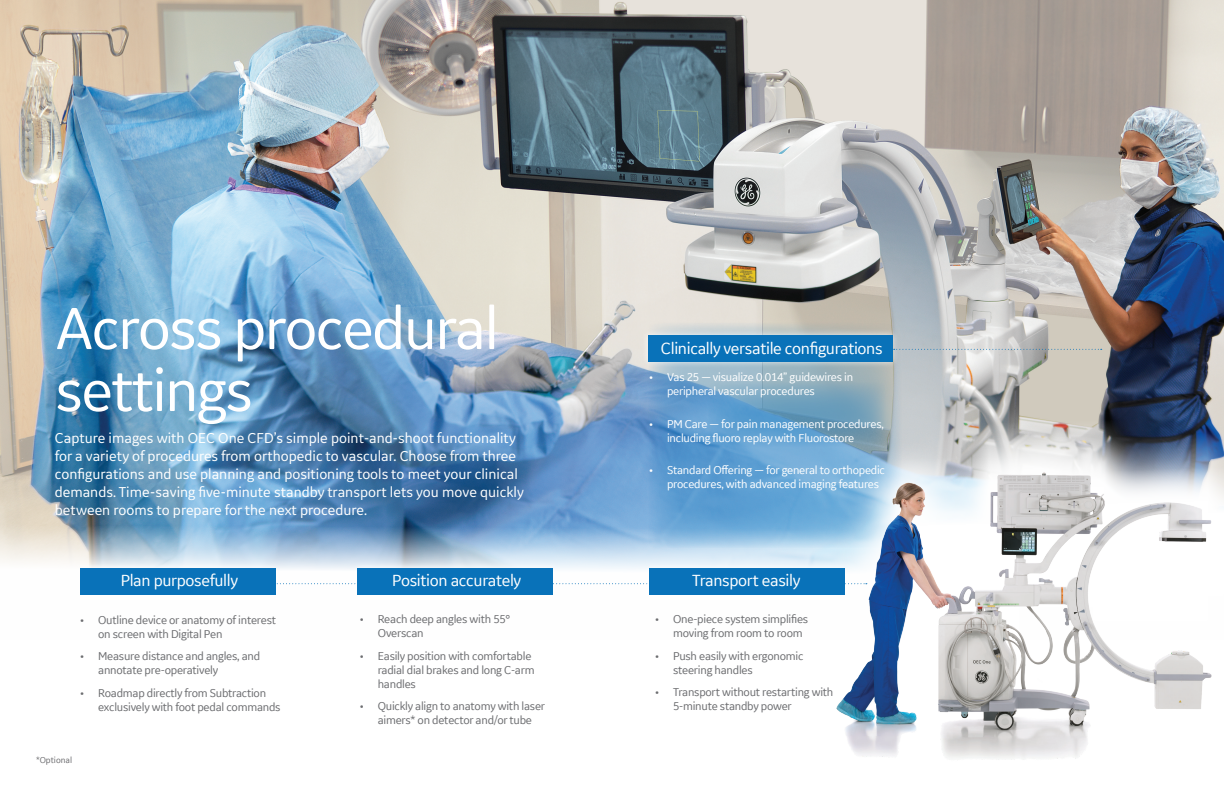
<style>
.page{position:relative;width:1224px;height:792px;background:#fff}
.page>*{position:absolute;margin:0;border:0;box-sizing:border-box;transform-origin:0 0}
.t1{font:62px/62px "GE Inspira Sans";letter-spacing:-.025em;color:#fff}
.t2{font:17px "GE Inspira Sans";letter-spacing:-.02em;color:#fff}
.t3{font:15px/18px "GE Inspira Sans";color:#fff}
.t4{font:12px/14px "GE Inspira Sans";letter-spacing:-.02em;color:#6c6d70}
.t5{font:12px/14px "GE Inspira Sans";letter-spacing:-.02em;color:#fff}
.t6{font:9px "GE Inspira Sans";color:#6d6d70}
</style>
<div class="page">
<img style="left:0;top:0;width:1224px;height:569px">
<div style="left:74px;top:562px;width:208px;height:40px;background:#fff;opacity:.75"></div>
<div style="left:80px;top:568px;width:195px;height:27px;background:#0972b9"></div>
<div style="left:351px;top:562px;width:208px;height:40px;background:#fff;opacity:.75"></div>
<div style="left:358px;top:568px;width:195px;height:27px;background:#0972b9"></div>
<svg style="left:969px;top:399px;width:170px;height:28px;background:#a6a39f"></svg>
<svg style="left:648px;top:323px;width:253px;height:225px;background:#74a6cc"></svg>
<svg style="left:1072px;top:413px;width:152px;height:14px;background:#4f5b71"></svg>
<div style="left:792px;top:427px;width:432px;height:365px;background:#fff;opacity:.97"></div>
<img style="left:831px;top:437px;width:393px;height:352px">
<div style="left:641px;top:328px;width:258px;height:40px;background:#fff;opacity:.75"></div>
<div style="left:648px;top:335px;width:245px;height:27px;background:#0972b9"></div>
<svg style="left:74px;top:582px;width:855px;height:2px"></svg>
<div style="left:643px;top:562px;width:208px;height:40px;background:#fff;opacity:.75"></div>
<div style="left:649px;top:568px;width:195px;height:27px;background:#0972b9"></div>
<svg style="left:894px;top:349px;width:208px;height:1px"></svg>
<h1 class="t1" style="left:55px;top:296px;width:445px">Across procedural settings</h1>
<p class="t3" style="left:55px;top:429px;width:471px">Capture images with OEC One CFD’s simple point-and-shoot functionality for a variety of procedures from orthopedic to vascular. Choose from three configurations and use planning and positioning tools to meet your clinical demands. Time-saving five-minute standby transport lets you move quickly between rooms to prepare for the next procedure.</p>
<h2 class="t2" style="left:121px;top:570px;width:119px">Plan purposefully</h2>
<p class="t4" style="left:98px;top:612px;width:179px;text-indent:-18px">• Outline device or anatomy of interest on screen with Digital Pen</p>
<p class="t4" style="left:98px;top:649px;width:164px;text-indent:-18px">• Measure distance and angles, and annotate pre-operatively</p>
<p class="t4" style="left:98px;top:685px;width:184px;text-indent:-18px">• Roadmap directly from Subtraction exclusively with foot pedal commands</p>
<p class="t6" style="left:36px;top:754px;width:38px">*Optional</p>
<h2 class="t2" style="left:392px;top:570px;width:131px">Position accurately</h2>
<p class="t4" style="left:378px;top:612px;width:134px;text-indent:-18px">• Reach deep angles with 55°<br>Overscan</p>
<p class="t4" style="left:378px;top:648px;width:158px;text-indent:-18px">• Easily position with comfortable radial dial brakes and long C-arm handles</p>
<p class="t4" style="left:360px;top:699px;width:187px;text-align:center">• Quickly align to anatomy with laser aimers* on detector and/or tube</p>
<h2 class="t2" style="left:661px;top:338px;width:223px">Clinically versatile configurations</h2>
<p class="t5" style="left:667px;top:370px;width:188px;text-indent:-18px">• Vas 25 — visualize 0.014” guidewires in peripheral vascular procedures</p>
<p class="t5" style="left:667px;top:417px;width:218px;text-indent:-18px">• PM Care — for pain management procedures, including fluoro replay with Fluorostore</p>
<p class="t5" style="left:667px;top:463px;width:219px;text-indent:-18px">• Standard Offering — for general to orthopedic procedures, with advanced imaging features</p>
<h2 class="t2" style="left:692px;top:570px;width:110px">Transport easily</h2>
<p class="t4" style="left:673px;top:612px;width:137px;text-indent:-18px">• One-piece system simplifies moving from room to room</p>
<p class="t4" style="left:673px;top:648px;width:132px;text-indent:-18px">• Push easily with ergonomic steering handles</p>
<p class="t4" style="left:673px;top:685px;width:162px;text-indent:-18px">• Transport without restarting with<br>5-minute standby power</p>
</div>
